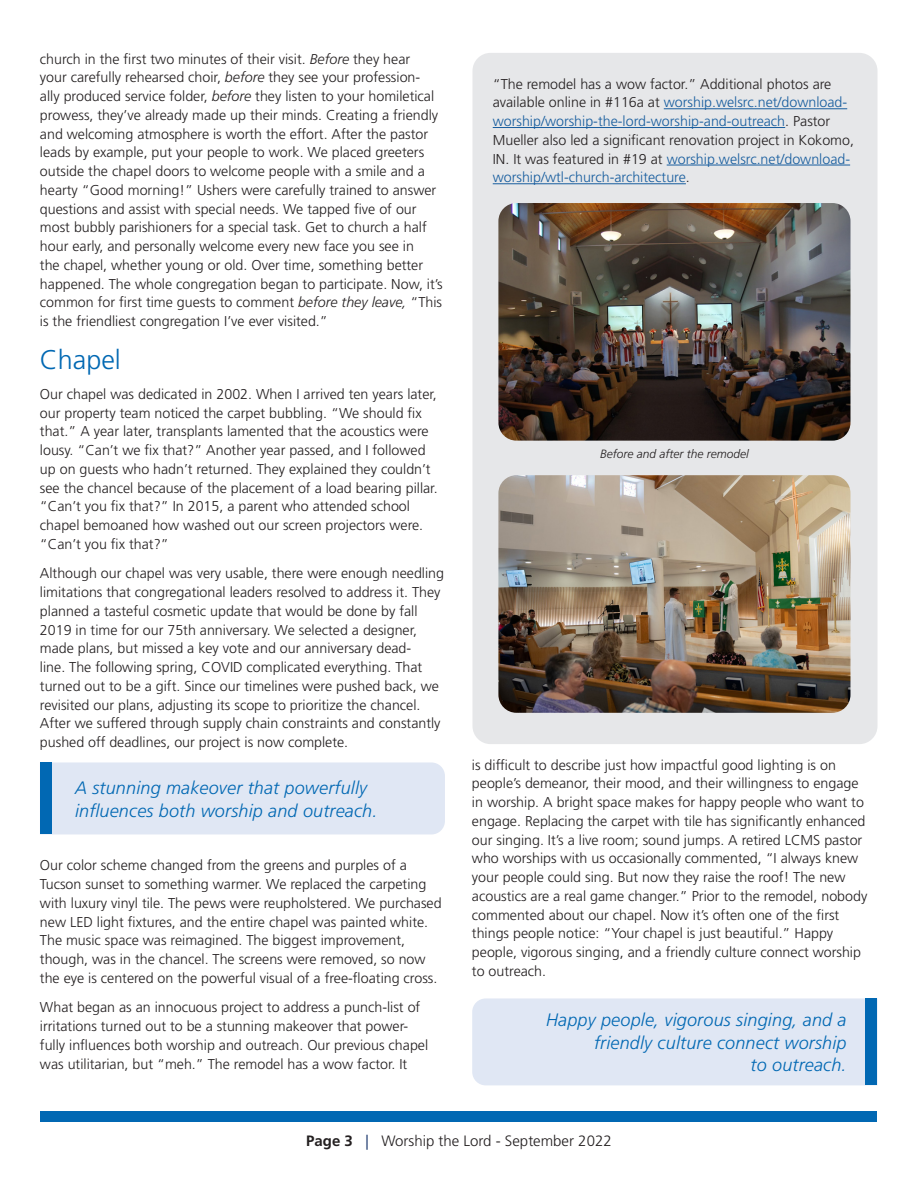
<style>
.page{position:relative;width:918px;height:1188px;background:#fff}
.page>*{position:absolute;margin:0;border:0;box-sizing:border-box;transform-origin:0 0}
.Headers{font:300 27px "Frutiger LT Std";color:#0168b3}
.t1{font:italic 300 18px/22.5px "Frutiger LT Std";letter-spacing:.01em;color:#0168b3}
.t2{font:300 15px "Frutiger LT Std";color:#231f20}
._9_5_Body_Text{font:300 14.25px/18.8px "Frutiger LT Std";color:#231f20}
._9_5_Body_Text-2{font:italic 300 12px "Frutiger LT Std";color:#231f20}
.s1{font-style:italic}
.s2{color:#175d9e}
.s3{font-weight:700}
.s4{color:#00215d}
</style>
<div class="page">
<div style="left:40px;top:1111px;width:838px;height:11px;background:#0168b3"></div>
<div style="left:51px;top:762px;width:394px;height:72px;background:#e0e7f4"></div>
<div style="left:40px;top:762px;width:11px;height:72px;background:#0168b3"></div>
<div style="left:472px;top:53px;width:406px;height:691px;background:#e6e7e9;border-radius:18px"></div>
<hr style="left:664px;top:108px;width:183px;height:1px;background:#175d9e">
<hr style="left:493px;top:127px;width:292px;height:1px;background:#175d9e">
<hr style="left:667px;top:165px;width:183px;height:1px;background:#175d9e">
<hr style="left:493px;top:183px;width:193px;height:1px;background:#175d9e">
<img style="left:498px;top:203px;width:352px;height:238px">
<img style="left:498px;top:475px;width:352px;height:238px">
<div style="left:472px;top:998px;width:406px;height:87px;background:#e0e7f4"></div>
<div style="left:866px;top:998px;width:11px;height:87px;background:#0168b3"></div>
<p class="_9_5_Body_Text" style="left:40px;top:49px;width:404px">church in the first two minutes of their visit. <span class="s1">Before</span> they hear<br>your carefully rehearsed choir, <span class="s1">before</span> they see your profession&shy;ally produced service folder, <span class="s1">before</span> they listen to your homiletical prowess, they’ve already made up their minds. Creating a friendly and welcoming atmosphere is worth the effort. After the pastor leads by example, put your people to work. We placed greeters outside the chapel doors to welcome people with a smile and a hearty “Good morning!” Ushers were carefully trained to answer questions and assist with special needs. We tapped five of our most bubbly parishioners for a special task. Get to church a half hour early, and personally welcome every new face you see in<br>the chapel, whether young or old. Over time, something better happened. The whole congregation began to participate. Now, it’s common for first time guests to comment <span class="s1">before they leave,</span> “This is the friendliest congregation I’ve ever visited.”</p>
<p class="Headers" style="left:40px;top:345px;width:83px">Chapel</p>
<p class="_9_5_Body_Text" style="left:40px;top:385px;width:399px">Our chapel was dedicated in 2002. When I arrived ten years later, our property team noticed the carpet bubbling. “We should fix that.” A year later, transplants lamented that the acoustics were lousy. “Can’t we fix that?” Another year passed, and I followed up on guests who hadn’t returned. They explained they couldn’t see the chancel because of the placement of a load bearing pillar. “Can’t you fix that?” In 2015, a parent who attended school chapel bemoaned how washed out our screen projectors were. “Can’t you fix that?”</p>
<p class="_9_5_Body_Text" style="left:40px;top:564px;width:406px">Although our chapel was very usable, there were enough needling limitations that congregational leaders resolved to address it. They planned a tasteful cosmetic update that would be done by fall 2019 in time for our 75th anniversary. We selected a designer, made plans, but missed a key vote and our anniversary dead-<br>line. The following spring, COVID complicated everything. That turned out to be a gift. Since our timelines were pushed back, we revisited our plans, adjusting its scope to prioritize the chancel.<br>After we suffered through supply chain constraints and constantly pushed off deadlines, our project is now complete.</p>
<p class="t1" style="left:75px;top:777px;width:304px">A stunning makeover that powerfully influences both worship and outreach.</p>
<p class="_9_5_Body_Text" style="left:40px;top:856px;width:403px">Our color scheme changed from the greens and purples of a Tucson sunset to something warmer. We replaced the carpeting with luxury vinyl tile. The pews were reupholstered. We purchased new LED light fixtures, and the entire chapel was painted white.<br>The music space was reimagined. The biggest improvement, though, was in the chancel. The screens were removed, so now the eye is centered on the powerful visual of a free-floating cross.</p>
<p class="_9_5_Body_Text" style="left:40px;top:998px;width:390px">What began as an innocuous project to address a punch-list of irritations turned out to be a stunning makeover that power&shy;fully influences both worship and outreach. Our previous chapel was utilitarian, but “meh.” The remodel has a wow factor. It</p>
<p class="_9_5_Body_Text" style="left:493px;top:75px;width:363px">“The remodel has a wow factor.” Additional photos are available online in #116a at <span class="s2">worship.welsrc.net/download&shy;worship/worship-the-lord-worship-and-outreach</span>. Pastor Mueller also led a significant renovation project in Kokomo, IN. It was featured in #19 at <span class="s2">worship.welsrc.net/download&shy;worship/wtl-church-architecture</span>.</p>
<p class="_9_5_Body_Text-2" style="left:600px;top:447px;width:150px">Before and after the remodel</p>
<p class="_9_5_Body_Text" style="left:472px;top:755px;width:397px">is difficult to describe just how impactful good lighting is on people’s demeanor, their mood, and their willingness to engage in worship. A bright space makes for happy people who want to engage. Replacing the carpet with tile has significantly enhanced our singing. It’s a live room; sound jumps. A retired LCMS pastor who worships with us occasionally commented, “I always knew your people could sing. But now they raise the roof! The new acoustics are a real game changer.” Prior to the remodel, nobody commented about our chapel. Now it’s often one of the first things people notice: “Your chapel is just beautiful.” Happy people, vigorous singing, and a friendly culture connect worship to outreach.</p>
<p class="t1" style="left:546px;top:1009px;width:302px;text-align:right">Happy people, vigorous singing, and a friendly culture connect worship<br>to outreach.</p>
<p class="t2" style="left:306px;top:1133px;width:307px"><span class="s3">Page 3</span> <span class="s4">|</span> Worship the Lord - September 2022</p>
</div>
